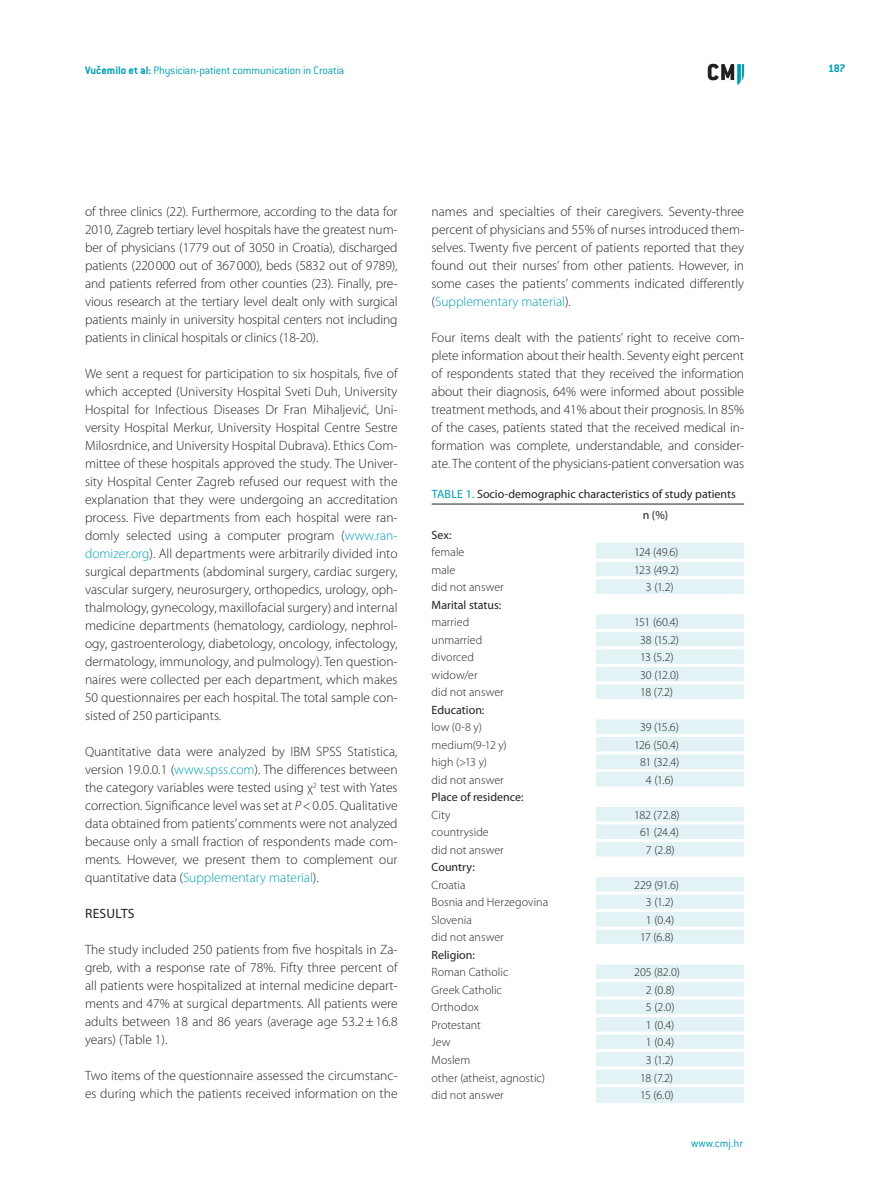
<style>
.page{position:relative;width:893px;height:1191px;background:#fff}
.page>*{position:absolute;margin:0;border:0;box-sizing:border-box;transform-origin:0 0}
.t1{font:300 13.5px/18px "Myriad Pro";color:#231f20;text-align:justify}
.t2{font:13.5px "Myriad Pro";letter-spacing:.02em;color:#231f20}
.t3{font:300 12px "Myriad Pro";letter-spacing:.005em;color:#231f20}
.t4{font:12px/21.3px "Myriad Pro";color:#231f20}
.t5{font:300 12px "ITC Conduit LTCE";letter-spacing:-.015em;color:#009fb4}
.t6{font:12px "Myriad Pro";color:#009fb4}
.t7{font:700 12px "ITC Conduit LTCE";color:#009fb4}
.s1{font-weight:700}
.s2{color:#009fb4}
.s3{font-style:italic}
</style>
<div class="page">
<svg style="left:708px;top:64px;width:36px;height:21px"></svg>
<div style="left:596px;top:543px;width:148px;height:560px;background:#e2f2f5"></div>
<svg style="left:596px;top:597px;width:148px;height:364px;fill:#e2f2f5"></svg>
<hr style="left:432px;top:504px;width:164px;height:1px;background:#231f20">
<hr style="left:596px;top:504px;width:148px;height:1px;background:#231f20">
<hr style="left:596px;top:559px;width:148px;height:3px;background:#fff">
<hr style="left:596px;top:576px;width:148px;height:3px;background:#fff">
<hr style="left:596px;top:594px;width:148px;height:3px;background:#fff">
<hr style="left:596px;top:611px;width:148px;height:3px;background:#fff">
<hr style="left:596px;top:629px;width:148px;height:3px;background:#fff">
<hr style="left:596px;top:646px;width:148px;height:3px;background:#fff">
<hr style="left:596px;top:664px;width:148px;height:3px;background:#fff">
<hr style="left:596px;top:681px;width:148px;height:3px;background:#fff">
<hr style="left:596px;top:699px;width:148px;height:3px;background:#fff">
<hr style="left:596px;top:716px;width:148px;height:3px;background:#fff">
<hr style="left:596px;top:734px;width:148px;height:3px;background:#fff">
<hr style="left:596px;top:751px;width:148px;height:3px;background:#fff">
<hr style="left:596px;top:769px;width:148px;height:3px;background:#fff">
<hr style="left:596px;top:786px;width:148px;height:3px;background:#fff">
<hr style="left:596px;top:804px;width:148px;height:3px;background:#fff">
<hr style="left:596px;top:821px;width:148px;height:3px;background:#fff">
<hr style="left:596px;top:839px;width:148px;height:3px;background:#fff">
<hr style="left:596px;top:856px;width:148px;height:3px;background:#fff">
<hr style="left:596px;top:874px;width:148px;height:3px;background:#fff">
<hr style="left:596px;top:891px;width:148px;height:3px;background:#fff">
<hr style="left:596px;top:909px;width:148px;height:3px;background:#fff">
<hr style="left:596px;top:926px;width:148px;height:3px;background:#fff">
<hr style="left:596px;top:944px;width:148px;height:3px;background:#fff">
<hr style="left:596px;top:961px;width:148px;height:3px;background:#fff">
<hr style="left:596px;top:979px;width:148px;height:3px;background:#fff">
<hr style="left:596px;top:996px;width:148px;height:3px;background:#fff">
<hr style="left:596px;top:1014px;width:148px;height:3px;background:#fff">
<hr style="left:596px;top:1031px;width:148px;height:3px;background:#fff">
<hr style="left:596px;top:1049px;width:148px;height:3px;background:#fff">
<hr style="left:596px;top:1066px;width:148px;height:3px;background:#fff">
<hr style="left:596px;top:1084px;width:148px;height:3px;background:#fff">
<p class="t5" style="left:85px;top:63px;width:261px"><span class="s1">Vučemilo et al:</span> Physician-patient communication in Croatia</p>
<p class="t7" style="left:828px;top:61px;width:19px">187</p>
<p class="t1" style="left:85px;top:202px;width:314px">of three clinics (22). Furthermore, according to the data for 2010, Zagreb tertiary level hospitals have the greatest num&shy;ber of physicians (1779 out of 3050 in Croatia), discharged patients (220000 out of 367000), beds (5832 out of 9789), and patients referred from other counties (23). Finally, pre&shy;vious research at the tertiary level dealt only with surgical patients mainly in university hospital centers not including patients in clinical hospitals or clinics (18-20).</p>
<p class="t1" style="left:85px;top:364px;width:314px">We sent a request for participation to six hospitals, five of which accepted (University Hospital Sveti Duh, University Hospital for Infectious Diseases Dr Fran Mihaljević, Uni&shy;versity Hospital Merkur, University Hospital Centre Sestre Milosrdnice, and University Hospital Dubrava). Ethics Com&shy;mittee of these hospitals approved the study. The Univer&shy;sity Hospital Center Zagreb refused our request with the explanation that they were undergoing an accreditation process. Five departments from each hospital were ran&shy;domly selected using a computer program (<span class="s2">www.ran&shy;domizer.org</span>). All departments were arbitrarily divided into surgical departments (abdominal surgery, cardiac surgery, vascular surgery, neurosurgery, orthopedics, urology, oph&shy;thalmology, gynecology, maxillofacial surgery) and internal medicine departments (hematology, cardiology, nephrol&shy;ogy, gastroenterology, diabetology, oncology, infectology, dermatology, immunology, and pulmology). Ten question&shy;naires were collected per each department, which makes 50 questionnaires per each hospital. The total sample con&shy;sisted of 250 participants.</p>
<p class="t1" style="left:85px;top:742px;width:314px">Quantitative data were analyzed by IBM SPSS Statistica, version 19.0.0.1 (<span class="s2">www.spss.com</span>). The differences between the category variables were tested using χ<sup>2</sup> test with Yates correction. Significance level was set at <span class="s3">P</span>&lt;0.05. Qualitative data obtained from patients’ comments were not analyzed because only a small fraction of respondents made com&shy;ments. However, we present them to complement our quantitative data (<span class="s2">Supplementary material</span>).</p>
<p class="t2" style="left:85px;top:905px;width:51px">Results</p>
<p class="t1" style="left:85px;top:940px;width:314px">The study included 250 patients from five hospitals in Za&shy;greb, with a response rate of 78%. Fifty three percent of all patients were hospitalized at internal medicine depart&shy;ments and 47% at surgical departments. All patients were adults between 18 and 86 years (average age 53.2±16.8 years) (Table 1).</p>
<p class="t1" style="left:85px;top:1066px;width:314px">Two items of the questionnaire assessed the circumstanc&shy;es during which the patients received information on the</p>
<p class="t1" style="left:432px;top:202px;width:314px">names and specialties of their caregivers. Seventy-three percent of physicians and 55% of nurses introduced them&shy;selves. Twenty five percent of patients reported that they found out their nurses’ from other patients. However, in some cases the patients’ comments indicated differently (<span class="s2">Supplementary material</span>).</p>
<p class="t1" style="left:432px;top:328px;width:314px">Four items dealt with the patients’ right to receive com&shy;plete information about their health. Seventy eight percent of respondents stated that they received the information about their diagnosis, 64% were informed about possible treatment methods, and 41% about their prognosis. In 85% of the cases, patients stated that the received medical in&shy;formation was complete, understandable, and consider&shy;ate. The content of the physicians-patient conversation was</p>
<p class="t6" style="left:432px;top:486px;width:8px">Tabl</p>
<p class="t4" style="left:643px;top:483px;width:95px;text-indent:-185px"><span class="s2">e 1.</span> Socio-demographic characteristics of study patients n (%)</p>
<p class="t4" style="left:432px;top:524px;width:22px">Sex:</p>
<p class="t3" style="left:432px;top:545px;width:34px">female</p>
<p class="t3" style="left:634px;top:545px;width:46px">124 (49.6)</p>
<p class="t3" style="left:432px;top:562px;width:25px">male</p>
<p class="t3" style="left:634px;top:562px;width:46px">123 (49.2)</p>
<p class="t3" style="left:432px;top:580px;width:74px">did not answer</p>
<p class="t3" style="left:646px;top:580px;width:29px">3 (1.2)</p>
<p class="t4" style="left:432px;top:594px;width:71px">Marital status:</p>
<p class="t3" style="left:432px;top:615px;width:39px">married</p>
<p class="t3" style="left:634px;top:615px;width:46px">151 (60.4)</p>
<p class="t3" style="left:432px;top:632px;width:52px">unmarried</p>
<p class="t3" style="left:640px;top:632px;width:41px">38 (15.2)</p>
<p class="t3" style="left:432px;top:650px;width:44px">divorced</p>
<p class="t3" style="left:640px;top:650px;width:35px">13 (5.2)</p>
<p class="t3" style="left:432px;top:667px;width:48px">widow/er</p>
<p class="t3" style="left:640px;top:667px;width:41px">30 (12.0)</p>
<p class="t3" style="left:432px;top:685px;width:74px">did not answer</p>
<p class="t3" style="left:640px;top:685px;width:34px">18 (7.2)</p>
<p class="t4" style="left:432px;top:699px;width:54px">Education:</p>
<p class="t3" style="left:432px;top:720px;width:52px">low (0-8 y)</p>
<p class="t3" style="left:640px;top:720px;width:40px">39 (15.6)</p>
<p class="t3" style="left:432px;top:737px;width:77px">medium(9-12 y)</p>
<p class="t3" style="left:634px;top:737px;width:46px">126 (50.4)</p>
<p class="t3" style="left:432px;top:755px;width:57px">high (&gt;13 y)</p>
<p class="t3" style="left:640px;top:755px;width:41px">81 (32.4)</p>
<p class="t3" style="left:432px;top:772px;width:74px">did not answer</p>
<p class="t3" style="left:646px;top:772px;width:29px">4 (1.6)</p>
<p class="t4" style="left:432px;top:786px;width:94px">Place of residence:</p>
<p class="t3" style="left:432px;top:807px;width:20px">City</p>
<p class="t3" style="left:634px;top:807px;width:47px">182 (72.8)</p>
<p class="t3" style="left:432px;top:825px;width:59px">countryside</p>
<p class="t3" style="left:640px;top:825px;width:40px">61 (24.4)</p>
<p class="t3" style="left:432px;top:842px;width:74px">did not answer</p>
<p class="t3" style="left:646px;top:842px;width:30px">7 (2.8)</p>
<p class="t4" style="left:432px;top:856px;width:45px">Country:</p>
<p class="t3" style="left:432px;top:877px;width:35px">Croatia</p>
<p class="t3" style="left:634px;top:877px;width:46px">229 (91.6)</p>
<p class="t3" style="left:432px;top:895px;width:118px">Bosnia and Herzegovina</p>
<p class="t3" style="left:646px;top:895px;width:29px">3 (1.2)</p>
<p class="t3" style="left:432px;top:912px;width:42px">Slovenia</p>
<p class="t3" style="left:646px;top:912px;width:30px">1 (0.4)</p>
<p class="t3" style="left:432px;top:930px;width:74px">did not answer</p>
<p class="t3" style="left:640px;top:930px;width:35px">17 (6.8)</p>
<p class="t4" style="left:432px;top:944px;width:45px">Religion:</p>
<p class="t3" style="left:432px;top:965px;width:78px">Roman Catholic</p>
<p class="t3" style="left:634px;top:965px;width:47px">205 (82.0)</p>
<p class="t3" style="left:432px;top:982px;width:72px">Greek Catholic</p>
<p class="t3" style="left:646px;top:982px;width:30px">2 (0.8)</p>
<p class="t3" style="left:432px;top:1000px;width:49px">Orthodox</p>
<p class="t3" style="left:646px;top:1000px;width:30px">5 (2.0)</p>
<p class="t3" style="left:432px;top:1017px;width:51px">Protestant</p>
<p class="t3" style="left:646px;top:1017px;width:30px">1 (0.4)</p>
<p class="t3" style="left:432px;top:1035px;width:20px">Jew</p>
<p class="t3" style="left:646px;top:1035px;width:30px">1 (0.4)</p>
<p class="t3" style="left:432px;top:1052px;width:40px">Moslem</p>
<p class="t3" style="left:646px;top:1052px;width:29px">3 (1.2)</p>
<p class="t3" style="left:432px;top:1070px;width:115px">other (atheist, agnostic)</p>
<p class="t3" style="left:640px;top:1070px;width:34px">18 (7.2)</p>
<p class="t3" style="left:432px;top:1087px;width:74px">did not answer</p>
<p class="t3" style="left:640px;top:1087px;width:35px">15 (6.0)</p>
<p class="t5" style="left:691px;top:1136px;width:54px">www.cmj.hr</p>
</div>
